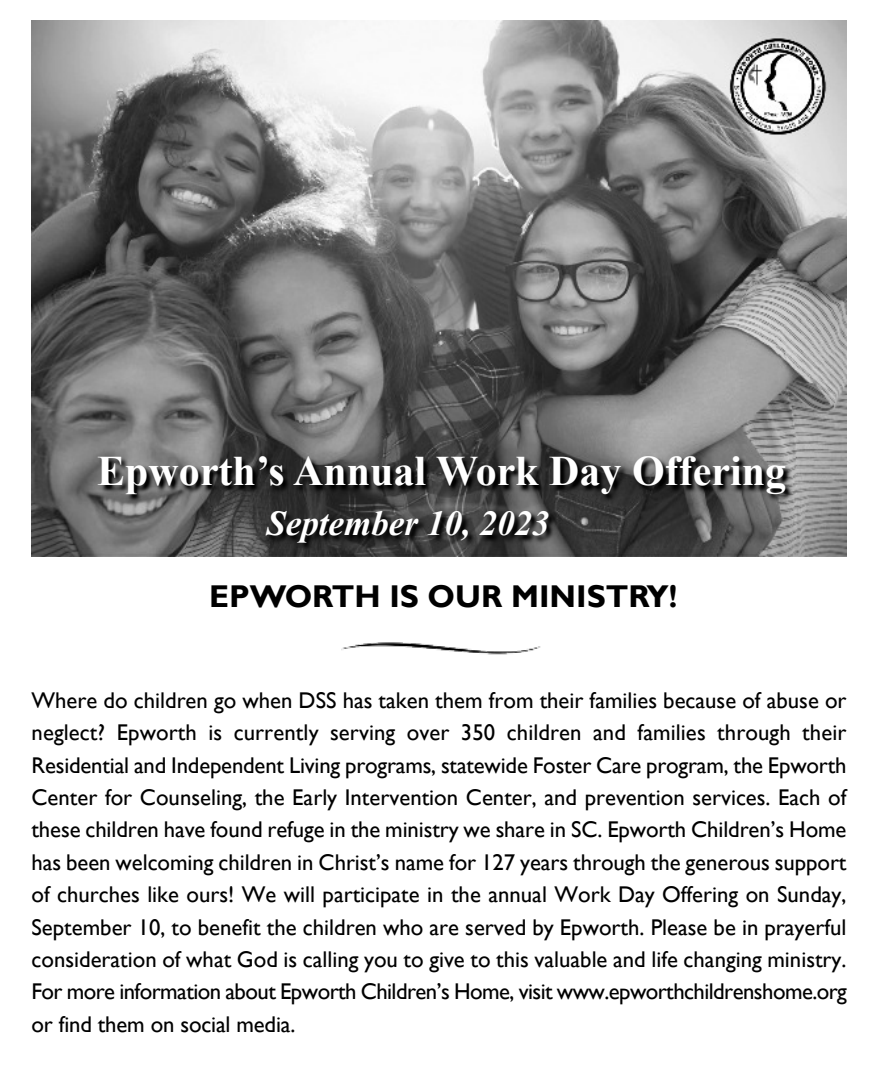
<style>
.page{position:relative;width:882px;height:1071px;background:#fff}
.page>*{position:absolute;margin:0;border:0;box-sizing:border-box;transform-origin:0 0}
.t1{font:700 42px "Times New Roman";color:#fff}
.t2{font:italic 700 35px "Times New Roman";color:#fff}
.t3{font:700 31.5px "Gill Sans";color:#000}
.t4{font:22.75px/32.4px "Gill Sans";letter-spacing:-.025em;color:#000;text-align:justify}
</style>
<div class="page">
<img style="left:32px;top:21px;width:815px;height:535px">
<img style="left:96px;top:442px;width:717px;height:63px">
<img style="left:263px;top:497px;width:313px;height:57px">
<img style="left:341px;top:642px;width:200px;height:13px">
<h1 class="t1" style="left:97px;top:457px;width:690px">Epworth’s Annual Work Day Offering</h1>
<h2 class="t2" style="left:266px;top:511px;width:285px">September 10, 2023</h2>
<h3 class="t3" style="left:209px;top:585px;width:470px">EPWORTH IS OUR MINISTRY!</h3>
<p class="t4" style="left:32px;top:687px;width:817px">Where do children go when DSS has taken them from their families because of abuse or neglect? Epworth is currently serving over 350 children and families through their Residential and Independent Living programs, statewide Foster Care program, the Epworth Center for Counseling, the Early Intervention Center, and prevention services. Each of these children have found refuge in the ministry we share in SC. Epworth Children’s Home has been welcoming children in Christ’s name for 127 years through the generous support of churches like ours! We will participate in the annual Work Day Offering on Sunday, September 10, to benefit the children who are served by Epworth. Please be in prayerful consideration of what God is calling you to give to this valuable and life changing ministry.<br>For more information about Epworth Children’s Home, visit www.epworthchildrenshome.org or find them on social media.</p>
</div>
